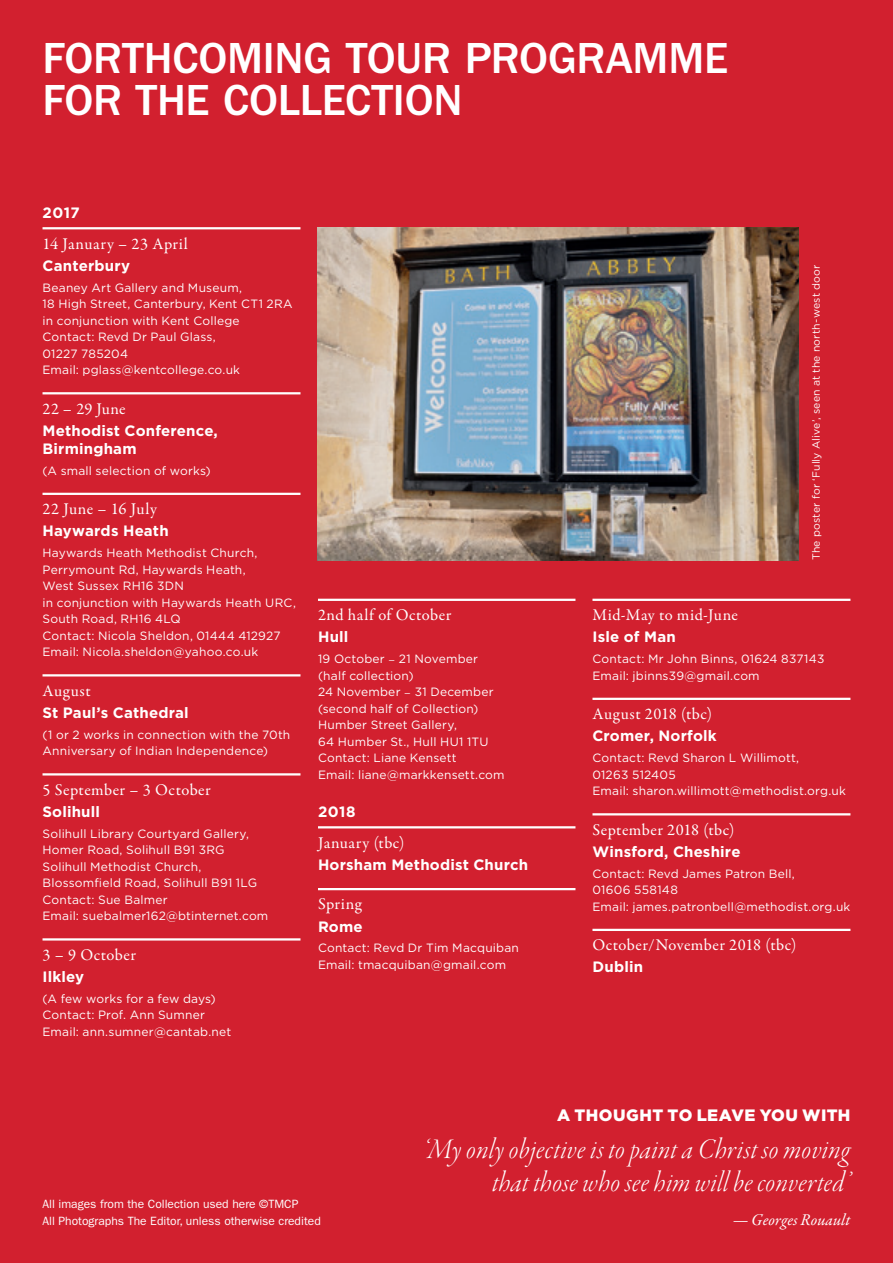
<style>
.page{position:relative;width:893px;height:1263px;background:#d2202f}
.page>*{position:absolute;margin:0;border:0;box-sizing:border-box;transform-origin:0 0}
._3_-_Section_Title{font:500 45px/42px "Franklin Gothic URW";letter-spacing:-.005em;color:#fff}
._13_-_Thought_to_lea{font:30px/33px "Garamond Premr Pro Lt It Disp";letter-spacing:.015em;color:#fff;text-align:right}
._7_-_Event_Dates{font:16.5px "Garamond Premr Pro";letter-spacing:.025em;color:#fff}
._13_-_Thought_to_lea-2{font:900 16.5px "Gotham";letter-spacing:.02em;color:#fff}
._13_-_Thought_to_lea-3{font:italic 16.5px "Garamond Premr Pro";letter-spacing:.005em;color:#fff}
._7_-_Event_Title_Pla{font:700 15px/18px "Gotham";letter-spacing:.01em;color:#fff}
._7_-_Event_Year{font:700 15px "Gotham";letter-spacing:.03em;color:#fff}
._5_-_Contact{font:12px/16.5px "Gotham";letter-spacing:.015em;color:#fff}
._7_-_Event_Contact{font:12px/16.5px "Gotham";letter-spacing:.015em;color:#fff}
.t1{font:12px "ITC Franklin Gothic Std";color:#fff}
._6_-_Caption_black{font:10.5px "Gotham";letter-spacing:.02em;color:#fff}
.s1{font-family:"Garamond Premr Pro"}
</style>
<div class="page">
<img style="left:317px;top:227px;width:482px;height:333px">
<hr style="left:43px;top:227px;width:257px;height:2px;background:#fff">
<hr style="left:43px;top:392px;width:257px;height:2px;background:#fff">
<hr style="left:43px;top:493px;width:257px;height:2px;background:#fff">
<hr style="left:43px;top:674px;width:257px;height:2px;background:#fff">
<hr style="left:43px;top:773px;width:257px;height:2px;background:#fff">
<hr style="left:43px;top:938px;width:257px;height:2px;background:#fff">
<hr style="left:318px;top:599px;width:257px;height:2px;background:#fff">
<hr style="left:318px;top:826px;width:257px;height:2px;background:#fff">
<hr style="left:318px;top:888px;width:257px;height:2px;background:#fff">
<hr style="left:592px;top:599px;width:258px;height:2px;background:#fff">
<hr style="left:592px;top:698px;width:258px;height:2px;background:#fff">
<hr style="left:592px;top:813px;width:258px;height:2px;background:#fff">
<hr style="left:592px;top:929px;width:258px;height:2px;background:#fff">
<p class="_3_-_Section_Title" style="left:43px;top:36px;width:687px">FORTHCOMING TOUR PROGRAMME<br>FOR THE COLLECTION</p>
<p class="_7_-_Event_Year" style="left:43px;top:202px;width:39px">2017</p>
<p class="_7_-_Event_Dates" style="left:43px;top:233px;width:147px">14 January – 23 April</p>
<p class="_7_-_Event_Title_Pla" style="left:43px;top:256px;width:89px">Canterbury</p>
<p class="_7_-_Event_Contact" style="left:43px;top:279px;width:252px">Beaney Art Gallery and Museum,<br>18 High Street, Canterbury, Kent CT1 2RA</p>
<p class="_7_-_Event_Contact" style="left:43px;top:312px;width:199px">in conjunction with Kent College</p>
<p class="_7_-_Event_Contact" style="left:43px;top:328px;width:175px">Contact: Revd Dr Paul Glass,<br>01227 785204</p>
<p class="_7_-_Event_Contact" style="left:43px;top:361px;width:199px">Email: pglass@kentcollege.co.uk</p>
<p class="_7_-_Event_Dates" style="left:43px;top:398px;width:85px">22 – 29 June</p>
<p class="_7_-_Event_Title_Pla" style="left:43px;top:421px;width:177px">Methodist Conference,<br>Birmingham</p>
<p class="_5_-_Contact" style="left:43px;top:462px;width:170px">(A small selection of works)</p>
<p class="_7_-_Event_Dates" style="left:43px;top:499px;width:116px">22 June – 16 July</p>
<p class="_7_-_Event_Title_Pla" style="left:43px;top:522px;width:128px">Haywards Heath</p>
<p class="_5_-_Contact" style="left:43px;top:544px;width:255px">Haywards Heath Methodist Church,<br>Perrymount Rd, Haywards Heath,<br>West Sussex RH16 3DN<br>in conjunction with Haywards Heath URC,<br>South Road, RH16 4LQ</p>
<p class="_5_-_Contact" style="left:43px;top:627px;width:240px">Contact: Nicola Sheldon, 01444 412927</p>
<p class="_5_-_Contact" style="left:43px;top:643px;width:217px">Email: Nicola.sheldon@yahoo.co.uk</p>
<p class="_7_-_Event_Dates" style="left:43px;top:680px;width:50px">August</p>
<p class="_7_-_Event_Title_Pla" style="left:43px;top:703px;width:148px">St Paul’s Cathedral</p>
<p class="_5_-_Contact" style="left:43px;top:726px;width:249px">(1 or 2 works in connection with the 70th<br>Anniversary of Indian Independence)</p>
<p class="_7_-_Event_Dates" style="left:43px;top:779px;width:170px">5 September – 3 October</p>
<p class="_7_-_Event_Title_Pla" style="left:43px;top:802px;width:59px">Solihull</p>
<p class="_5_-_Contact" style="left:43px;top:825px;width:208px">Solihull Library Courtyard Gallery,<br>Homer Road, Solihull B91 3RG</p>
<p class="_5_-_Contact" style="left:43px;top:858px;width:216px">Solihull Methodist Church,<br>Blossomfield Road, Solihull B91 1LG</p>
<p class="_5_-_Contact" style="left:43px;top:891px;width:127px">Contact: Sue Balmer</p>
<p class="_5_-_Contact" style="left:43px;top:907px;width:227px">Email: suebalmer162@btinternet.com</p>
<p class="_7_-_Event_Dates" style="left:43px;top:944px;width:95px">3 – 9 October</p>
<p class="_7_-_Event_Title_Pla" style="left:43px;top:967px;width:43px">Ilkley</p>
<p class="_5_-_Contact" style="left:43px;top:990px;width:175px">(A few works for a few days)</p>
<p class="_5_-_Contact" style="left:43px;top:1006px;width:164px">Contact: Prof. Ann Sumner</p>
<p class="_5_-_Contact" style="left:43px;top:1023px;width:190px">Email: ann.sumner@cantab.net</p>
<p class="_7_-_Event_Dates" style="left:318px;top:605px;width:135px">2nd half of October</p>
<p class="_7_-_Event_Title_Pla" style="left:318px;top:628px;width:32px">Hull</p>
<p class="_5_-_Contact" style="left:318px;top:650px;width:162px">19 October <span class="s1">–</span> 21 November</p>
<p class="_5_-_Contact" style="left:318px;top:667px;width:97px">(half collection)</p>
<p class="_5_-_Contact" style="left:318px;top:683px;width:177px">24 November <span class="s1">–</span> 31 December</p>
<p class="_5_-_Contact" style="left:318px;top:700px;width:162px">(second half of Collection)</p>
<p class="_5_-_Contact" style="left:318px;top:716px;width:140px">Humber Street Gallery,</p>
<p class="_5_-_Contact" style="left:318px;top:733px;width:172px">64 Humber St., Hull HU1 1TU</p>
<p class="_5_-_Contact" style="left:318px;top:749px;width:140px">Contact: Liane Kensett</p>
<p class="_5_-_Contact" style="left:318px;top:766px;width:188px">Email: liane@markkensett.com</p>
<p class="_7_-_Event_Year" style="left:318px;top:801px;width:39px">2018</p>
<p class="_7_-_Event_Dates" style="left:318px;top:832px;width:88px">January (tbc)</p>
<p class="_7_-_Event_Title_Pla" style="left:318px;top:855px;width:212px">Horsham Methodist Church</p>
<p class="_7_-_Event_Dates" style="left:318px;top:894px;width:45px">Spring</p>
<p class="_7_-_Event_Title_Pla" style="left:318px;top:917px;width:46px">Rome</p>
<p class="_5_-_Contact" style="left:318px;top:940px;width:202px">Contact: Revd Dr Tim Macquiban</p>
<p class="_5_-_Contact" style="left:318px;top:956px;width:190px">Email: tmacquiban@gmail.com</p>
<p class="_6_-_Caption_black" style="left:809px;top:560px;width:297px;rotate:-90deg">The poster for ‘Fully Alive’, seen at the north-west door</p>
<p class="_7_-_Event_Dates" style="left:592px;top:605px;width:147px">Mid-May to mid-June</p>
<p class="_7_-_Event_Title_Pla" style="left:592px;top:628px;width:85px">Isle of Man</p>
<p class="_5_-_Contact" style="left:592px;top:650px;width:233px">Contact: Mr John Binns, 01624 837143<br>Email: jbinns39@gmail.com</p>
<p class="_7_-_Event_Dates" style="left:592px;top:704px;width:121px">August 2018 (tbc)</p>
<p class="_7_-_Event_Title_Pla" style="left:592px;top:727px;width:126px">Cromer, Norfolk</p>
<p class="_5_-_Contact" style="left:592px;top:749px;width:208px">Contact: Revd Sharon L Willimott,<br>01263 512405</p>
<p class="_5_-_Contact" style="left:592px;top:782px;width:255px">Email: sharon.willimott@methodist.org.uk</p>
<p class="_7_-_Event_Dates" style="left:592px;top:819px;width:143px">September 2018 (tbc)</p>
<p class="_7_-_Event_Title_Pla" style="left:592px;top:842px;width:150px">Winsford, Cheshire</p>
<p class="_5_-_Contact" style="left:592px;top:865px;width:204px">Contact: Revd James Patron Bell,<br>01606 558148</p>
<p class="_5_-_Contact" style="left:592px;top:898px;width:259px">Email: james.patronbell@methodist.org.uk</p>
<p class="_7_-_Event_Dates" style="left:592px;top:935px;width:205px">October/November 2018 (tbc)</p>
<p class="_7_-_Event_Title_Pla" style="left:592px;top:958px;width:52px">Dublin</p>
<p class="t1" style="left:43px;top:1197px;width:257px">All images from the Collection used here ©TMCP</p>
<p class="t1" style="left:43px;top:1214px;width:280px">All Photographs The Editor, unless otherwise credited</p>
<p class="_13_-_Thought_to_lea-2" style="left:557px;top:1103px;width:295px">A THOUGHT TO LEAVE YOU WITH</p>
<p class="_13_-_Thought_to_lea" style="left:423px;top:1134px;width:428px">‘My only objective is to paint a Christ so moving that those who see him will be converted’</p>
<p class="_13_-_Thought_to_lea-3" style="left:733px;top:1209px;width:119px">— Georges Rouault</p>
</div>
